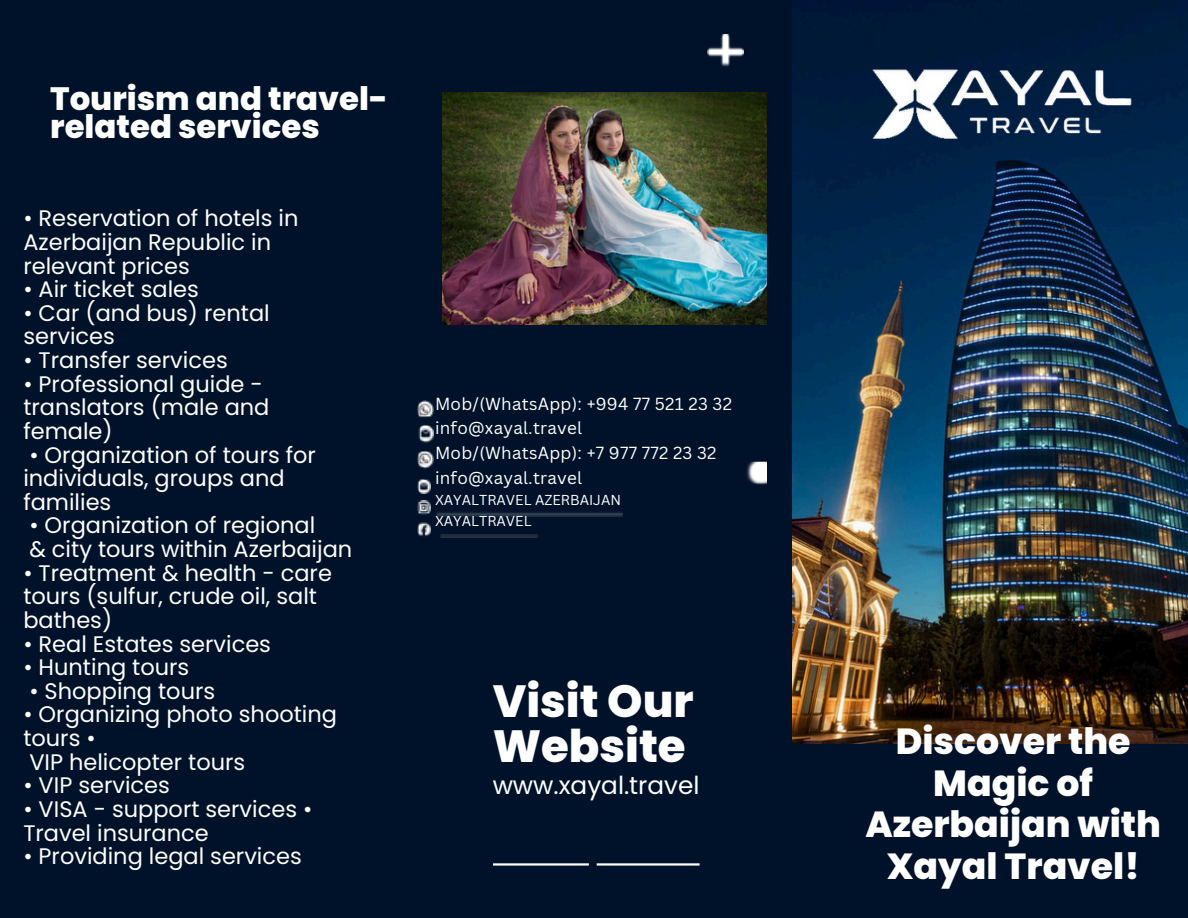
<style>
.page{position:relative;width:1188px;height:918px;background:#001229}
.page>*{position:absolute;margin:0;border:0;box-sizing:border-box;transform-origin:0 0}
.t1{font:800 45px/45px "Poppins";color:#fff}
.t2{font:800 36.3px/41.7px "Poppins";color:#fff;text-align:center}
.t3{font:800 32.4px/28.2px "Poppins";color:#fff}
.t4{font:24.75px "Poppins";color:#fff}
.t5{font:22.5px/23.7px "Poppins";color:#fff}
.t6{font:16.95px/24.8px "Canva Sans";letter-spacing:.015em;color:#fff}
.t7{font:13.95px/20.2px "Canva Sans";color:#fff}
</style>
<div class="page">
<img style="left:792px;top:0;width:396px;height:744px">
<img style="left:708px;top:35px;width:36px;height:31px">
<img style="left:747px;top:461px;width:19px;height:23px">
<img style="left:443px;top:93px;width:324px;height:231px">
<img style="left:417px;top:400px;width:17px;height:17px">
<svg style="left:418px;top:404px;width:13px;height:12px"></svg>
<img style="left:417px;top:453px;width:17px;height:15px">
<img style="left:418px;top:451px;width:13px;height:14px">
<svg style="left:418px;top:453px;width:13px;height:10px"></svg>
<img style="left:418px;top:424px;width:16px;height:18px">
<img style="left:417px;top:479px;width:14px;height:14px">
<img style="left:417px;top:501px;width:14px;height:13px">
<img style="left:417px;top:522px;width:14px;height:15px">
<img style="left:440px;top:534px;width:98px;height:3px">
<img style="left:436px;top:512px;width:187px;height:4px">
<img style="left:865px;top:12px;width:277px;height:174px">
<svg style="left:493px;top:863px;width:207px;height:3px"></svg>
<p class="t3" style="left:50px;top:85px;width:339px">Tourism and travel&shy;related services</p>
<p class="t5" style="left:23px;top:207px;width:277px">• Reservation of hotels in<br>Azerbaijan Republic in relevant prices</p>
<p class="t5" style="left:23px;top:277px;width:177px">• Air ticket sales</p>
<p class="t5" style="left:23px;top:301px;width:248px">• Car (and bus) rental services</p>
<p class="t5" style="left:23px;top:348px;width:206px">• Transfer services</p>
<p class="t5" style="left:23px;top:372px;width:248px">• Professional guide - translators (male and female)</p>
<p class="t5" style="left:23px;top:443px;width:294px">• Organization of tours for individuals, groups and families</p>
<p class="t5" style="left:29px;top:514px;width:324px">• Organization of regional<br>&amp; city tours within Azerbaijan</p>
<p class="t5" style="left:23px;top:561px;width:310px">• Treatment &amp; health - care tours (sulfur, crude oil, salt bathes)</p>
<p class="t5" style="left:23px;top:632px;width:249px">• Real Estates services</p>
<p class="t5" style="left:23px;top:655px;width:167px">• Hunting tours</p>
<p class="t5" style="left:29px;top:679px;width:187px">• Shopping tours</p>
<p class="t5" style="left:23px;top:703px;width:315px">• Organizing photo shooting tours •<br>VIP helicopter tours</p>
<p class="t5" style="left:23px;top:774px;width:148px">• VIP services</p>
<p class="t5" style="left:23px;top:797px;width:291px">• VISA - support services •<br>Travel insurance</p>
<p class="t5" style="left:23px;top:844px;width:280px">• Providing legal services</p>
<p class="t6" style="left:435px;top:391px;width:298px">Mob/(WhatsApp): +994 77 521 23 32 info@xayal.travel<br>Mob/(WhatsApp): +7 977 772 23 32 info@xayal.travel</p>
<h3 class="t7" style="left:435px;top:490px;width:188px">XAYALTRAVEL AZERBAIJAN<br>XAYALTRAVEL</h3>
<p class="t1" style="left:493px;top:679px;width:203px">Visit Our<br>Website</p>
<p class="t4" style="left:493px;top:768px;width:208px">www.xayal.travel</p>
<p class="t2" style="left:865px;top:721px;width:297px">Discover the<br>Magic of<br>Azerbaijan with<br>Xayal Travel!</p>
</div>
